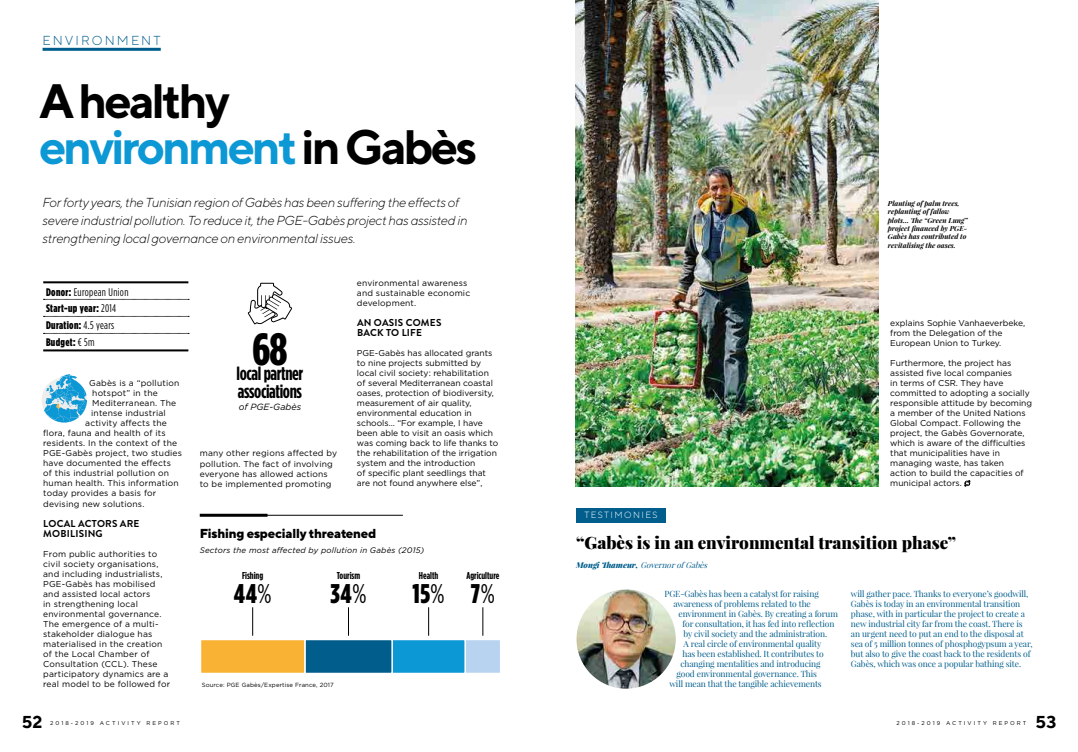
<style>
.page{position:relative;width:1078px;height:752px;background:#fff}
.page>*{position:absolute;margin:0;border:0;box-sizing:border-box;transform-origin:0 0}
.t1{font:700 48.2px/45.8px "TT Norms";letter-spacing:-.06em;color:#000}
.t2{font:900 45px "Gotham Condensed";color:#000}
.t3{font:900 27px "Gotham Condensed";color:#000}
.t4{font:700 19px/18px "Gotham Condensed";letter-spacing:-.02em;color:#000}
.t5{font:700 17.2px "TT Norms";color:#000}
.t6{font:900 17px "Playfair Display";color:#000}
.t7{font:italic 300 13px/18px "TT Norms";letter-spacing:-.02em;color:#000}
.t8{font:800 13px "TT Norms";letter-spacing:-.02em;color:#000}
.t9{font:300 13px "TT Norms";letter-spacing:.16em;color:#005d8c}
.t10{font:900 11px/16.8px "Gotham Condensed";letter-spacing:.03em;color:#000}
.t11{font:700 10px/10px "Brandon Grotesque";letter-spacing:.02em;color:#000}
.t12{font:700 10px "Gotham Condensed";color:#000}
.t13{font:italic 9px "Gotham";color:#000}
.t14{font:300 9px "TT Norms";letter-spacing:.16em;color:#fff}
.t15{font:8.5px/10px "Gotham";color:#000}
.t16{font:8.5px/10px "Gotham";letter-spacing:.02em;color:#000}
.t17{font:8.5px/10px "Playfair Display";letter-spacing:-.01em;color:#005d8c}
.t18{font:italic 8px "Gotham";letter-spacing:.02em;color:#000}
.t19{font:italic 8px "Playfair Display";color:#005d8c}
.t20{font:italic 700 7px/8.4px "Playfair Display";color:#000}
.t21{font:6px "Gotham";letter-spacing:.02em;color:#000}
.t22{font:5.5px "Gotham";letter-spacing:.37em;color:#000}
.s1{color:#0c97d5}
.s2{font-weight:400}
.s3{font-weight:900}
</style>
<div class="page">
<hr style="left:43px;top:281px;width:145px;height:2px;background:#000">
<hr style="left:43px;top:349px;width:145px;height:2px;background:#000">
<svg style="left:43px;top:299px;width:146px;height:1px"></svg>
<svg style="left:43px;top:316px;width:146px;height:1px"></svg>
<svg style="left:43px;top:333px;width:146px;height:1px"></svg>
<div style="left:464px;top:638px;width:37px;height:36px;background:#b8d3f0;border:1px solid #fff"></div>
<div style="left:391px;top:638px;width:75px;height:36px;background:#0c97d5;border:1px solid #fff"></div>
<div style="left:304px;top:638px;width:89px;height:36px;background:#005d8c;border:1px solid #fff"></div>
<div style="left:200px;top:638px;width:105px;height:36px;background:#f9b233;border:1px solid #fff"></div>
<svg style="left:252px;top:607px;width:1px;height:28px"></svg>
<svg style="left:348px;top:607px;width:1px;height:28px"></svg>
<svg style="left:428px;top:607px;width:1px;height:28px"></svg>
<svg style="left:482px;top:607px;width:1px;height:28px"></svg>
<img style="left:575px;top:0;width:303px;height:486px">
<svg style="left:964px;top:480px;width:6px;height:6px"></svg>
<img style="left:574px;top:586px;width:104px;height:104px;border-radius:52px">
<div style="left:571px;top:584px;width:109px;height:109px;border:5px solid #fff;border-radius:50%"></div>
<hr style="left:43px;top:48px;width:118px;height:3px;background:#005d8c">
<svg style="left:247px;top:282px;width:45px;height:42px"></svg>
<svg style="left:42px;top:374px;width:45px;height:49px"></svg>
<hr style="left:200px;top:513px;width:67px;height:3px;background:#000">
<hr style="left:234px;top:514px;width:169px;height:1px;background:#000">
<div style="left:576px;top:508px;width:89px;height:14px;background:#005d8c"></div>
<h3 class="t9" style="left:43px;top:33px;width:119px">ENVIRONMENT</h3>
<h1 class="t1" style="left:39px;top:77px;width:440px">A healthy <span class="s1">environment</span> in Gabès</h1>
<h3 class="t7" style="left:43px;top:193px;width:426px">For forty years, the Tunisian region of Gabès has been suffering the effects of severe industrial pollution. To reduce it, the PGE-Gabès project has assisted in strengthening local governance on environmental issues.</h3>
<p class="t10" style="left:46px;top:283px;width:84px">Donor: <span class="s2">European Union<br></span>Start-up year: <span class="s2">2014<br></span>Duration: <span class="s2">4.5 years<br></span>Budget: <span class="s2">€ 5m</span></p>
<p class="t16" style="left:89px;top:378px;width:92px">Gabès is a “pollution</p>
<p class="t16" style="left:92px;top:388px;width:67px">hotspot” in the</p>
<p class="t16" style="left:92px;top:398px;width:85px">Mediterranean. The</p>
<p class="t16" style="left:91px;top:408px;width:76px">intense industrial</p>
<p class="t16" style="left:85px;top:418px;width:83px">activity affects the</p>
<p class="t16" style="left:43px;top:428px;width:124px">flora, fauna and health of its</p>
<p class="t16" style="left:43px;top:438px;width:136px">residents. In the context of the</p>
<p class="t16" style="left:43px;top:448px;width:140px">PGE-Gabès project, two studies</p>
<p class="t16" style="left:43px;top:458px;width:129px">have documented the effects</p>
<p class="t16" style="left:43px;top:468px;width:127px">of this industrial pollution on</p>
<p class="t16" style="left:43px;top:478px;width:137px">human health. This information</p>
<p class="t16" style="left:43px;top:488px;width:115px">today provides a basis for</p>
<p class="t16" style="left:43px;top:498px;width:103px">devising new solutions.</p>
<p class="t11" style="left:43px;top:518px;width:98px">LOCAL ACTORS ARE<br>MOBILISING</p>
<p class="t16" style="left:43px;top:548px;width:128px">From public authorities to civil society organisations, and including industrialists,<br>PGE-Gabès has mobilised and assisted local actors<br>in strengthening local environmental governance.<br>The emergence of a multi&shy;stakeholder dialogue has materialised in the creation of the Local Chamber of<br>Consultation (CCL). These participatory dynamics are a real model to be followed for</p>
<h2 class="t2" style="left:252px;top:322px;width:36px">68</h2>
<h3 class="t4" style="left:236px;top:364px;width:68px">local partner associations</h3>
<p class="t13" style="left:239px;top:401px;width:64px">of PGE-Gabès</p>
<p class="t16" style="left:200px;top:448px;width:139px">many other regions affected by pollution. The fact of involving everyone has allowed actions to be implemented promoting</p>
<p class="t16" style="left:357px;top:278px;width:115px">environmental awareness and sustainable economic development.</p>
<p class="t11" style="left:357px;top:318px;width:86px">AN OASIS COMES<br>BACK TO LIFE</p>
<p class="t15" style="left:357px;top:348px;width:143px">PGE-Gabès has allocated grants to nine projects submitted by local civil society: rehabilitation of several Mediterranean coastal oases, protection of biodiversity, measurement of air quality, environmental education in schools… “For example, I have been able to visit an oasis which was coming back to life thanks to the rehabilitation of the irrigation system and the introduction<br>of specific plant seedlings that are not found anywhere else”,</p>
<h3 class="t8" style="left:200px;top:524px;width:178px">Fishing especially threatened</h3>
<p class="t18" style="left:200px;top:544px;width:226px">Sectors the most affected by pollution in Gabès (2015)</p>
<p class="t12" style="left:242px;top:569px;width:23px">Fishing</p>
<h3 class="t3" style="left:234px;top:577px;width:39px">44<span class="s2">%</span></h3>
<p class="t12" style="left:337px;top:569px;width:25px">Tourism</p>
<h3 class="t3" style="left:330px;top:577px;width:37px">34<span class="s2">%</span></h3>
<p class="t12" style="left:419px;top:569px;width:21px">Health</p>
<h3 class="t3" style="left:412px;top:577px;width:34px">15<span class="s2">%</span></h3>
<p class="t12" style="left:466px;top:569px;width:34px">Agriculture</p>
<h3 class="t3" style="left:471px;top:577px;width:25px">7<span class="s2">%</span></h3>
<p class="t21" style="left:202px;top:680px;width:133px">Source: PGE Gabès/Expertise France, 2017</p>
<p class="t20" style="left:887px;top:199px;width:81px">Planting of palm trees, replanting of fallow plots… The “Green Lung” project financed by PGE-<br>Gabès has contributed to revitalising the oases.</p>
<p class="t14" style="left:584px;top:509px;width:75px">TESTIMONIES</p>
<p class="t15" style="left:890px;top:318px;width:136px">explains Sophie Vanhaeverbeke, from the Delegation of the<br>European Union to Turkey.</p>
<p class="t15" style="left:890px;top:358px;width:143px">Furthermore, the project has assisted five local companies<br>in terms of CSR. They have committed to adopting a socially responsible attitude by becoming a member of the United Nations<br>Global Compact. Following the project, the Gabès Governorate, which is aware of the difficulties that municipalities have in managing waste, has taken action to build the capacities of municipal actors.</p>
<h3 class="t6" style="left:576px;top:531px;width:381px">“Gabès is in an environmental transition phase”</h3>
<p class="t19" style="left:576px;top:559px;width:135px"><span class="s3">Mo ngi Th a m e u r ,</span> Governorof Gabès</p>
<p class="t17" style="left:664px;top:588px;width:156px">PGE-Gabès has been a catalyst for raising</p>
<p class="t17" style="left:673px;top:598px;width:139px">awareness of problems related to the</p>
<p class="t17" style="left:678px;top:608px;width:161px">environment in Gabès. By creating a forum</p>
<p class="t17" style="left:682px;top:618px;width:153px">for consultation, it has fed into reflection</p>
<p class="t17" style="left:683px;top:628px;width:145px">by civil society and the administration.</p>
<p class="t17" style="left:683px;top:638px;width:139px">A real circle of environmental quality</p>
<p class="t17" style="left:682px;top:648px;width:143px">has been established. It contributes to</p>
<p class="t17" style="left:680px;top:658px;width:141px">changing mentalities and introducing</p>
<p class="t17" style="left:676px;top:668px;width:142px">good environmental governance. This</p>
<p class="t17" style="left:669px;top:678px;width:154px">will mean that the tangible achievements</p>
<p class="t17" style="left:850px;top:588px;width:183px">will gather pace. Thanks to everyone’s goodwill, Gabès is today in an environmental transition phase, with in particular the project to create a new industrial city far from the coast. There is an urgent need to put an end to the disposal at sea of 5 million tonnes of phosphogypsum a year, but also to give the coast back to the residents of Gabès, which was once a popular bathing site.</p>
<h3 class="t5" style="left:22px;top:711px;width:22px">52</h3>
<p class="t22" style="left:50px;top:718px;width:131px">2018-2019 ACTIVITY REPORT</p>
<p class="t22" style="left:896px;top:718px;width:131px">2018-2019 ACTIVITY REPORT</p>
<h3 class="t5" style="left:1035px;top:711px;width:22px">53</h3>
</div>
